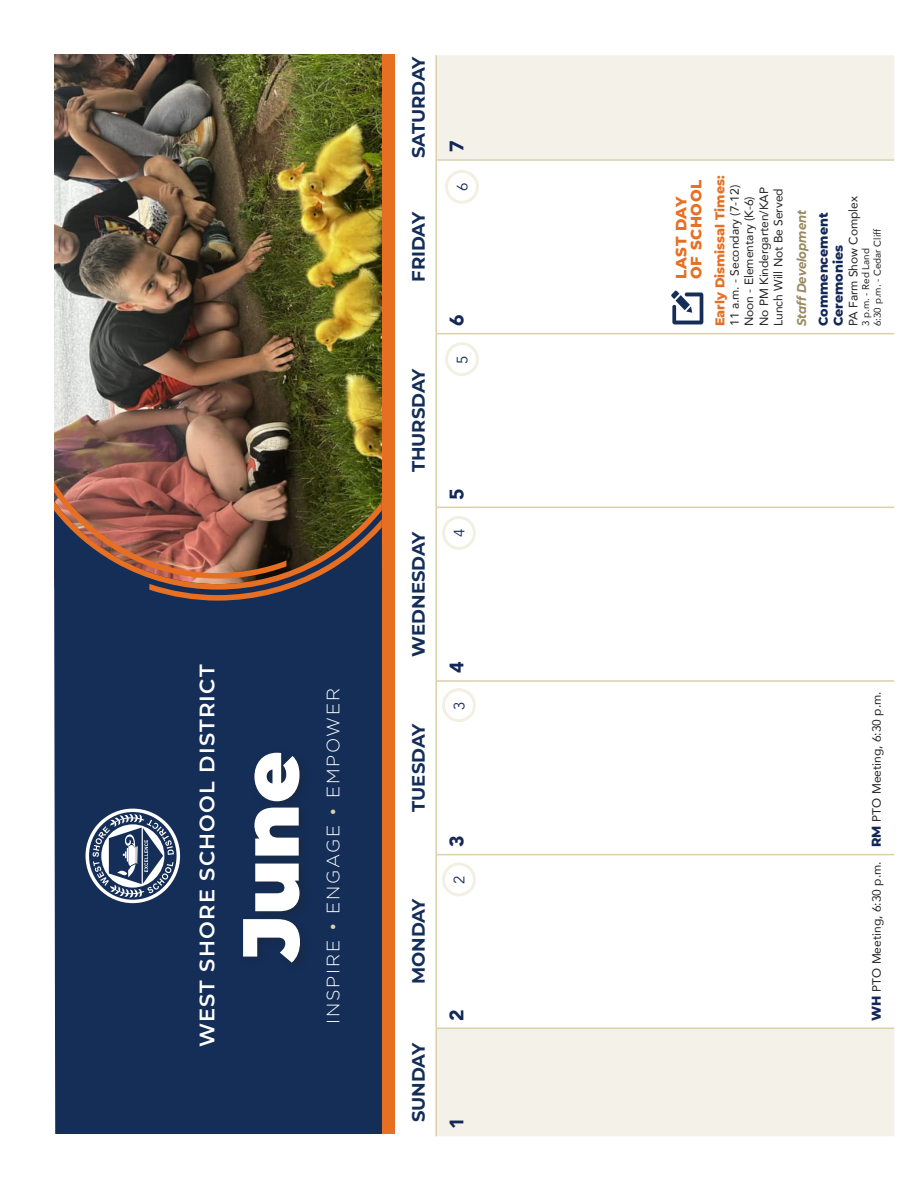
<style>
.page{position:relative;width:918px;height:1188px;background:#fff}
.page>*{position:absolute;margin:0;border:0;box-sizing:border-box;transform-origin:0 0}
.t1{font:900 79.5px "Montserrat";color:#fff}
.t2{font:600 21px "Montserrat";letter-spacing:.06em;color:#fff}
.t3{font:900 19.5px "Avenir";color:#142759}
.t4{font:700 18px "Montserrat";color:#142e58}
.t5{font:300 18px "Gotham";letter-spacing:.1em;color:#fff}
.t6{font:800 15px/15px "Montserrat";letter-spacing:.04em;color:#e76f22}
.t7{font:15px "Avenir";color:#142759}
.t8{font:800 12.75px/15px "Montserrat";color:#142759}
.t9{font:800 12.75px "Montserrat";color:#e76f22}
.t10{font:italic 700 12.75px "Montserrat";color:#9a8861;scale:.92 1}
.t11{font:12px/14.5px "Avenir";color:#231f20}
.t12{font:9.75px/11.7px "Avenir";color:#231f20}
.s1{color:#dad0ac}
.s2{font-family:"Montserrat";font-weight:800;font-size:12.75px;color:#142759}
</style>
<div class="page">
<img style="left:54px;top:54px;width:328px;height:428px">
<svg style="left:437px;top:55px;width:457px;height:1081px"></svg>
<hr style="left:435px;top:1028px;width:2px;height:108px;background:#dad0ac">
<hr style="left:437px;top:1028px;width:40px;height:1px;background:#dad0ac">
<hr style="left:435px;top:855px;width:2px;height:173px;background:#dad0ac">
<hr style="left:437px;top:854px;width:40px;height:1px;background:#dad0ac">
<hr style="left:435px;top:681px;width:2px;height:174px;background:#dad0ac">
<hr style="left:437px;top:680px;width:40px;height:2px;background:#dad0ac">
<hr style="left:435px;top:507px;width:2px;height:174px;background:#dad0ac">
<hr style="left:437px;top:507px;width:40px;height:1px;background:#dad0ac">
<hr style="left:435px;top:334px;width:2px;height:173px;background:#dad0ac">
<hr style="left:437px;top:333px;width:40px;height:1px;background:#dad0ac">
<hr style="left:435px;top:160px;width:2px;height:174px;background:#dad0ac">
<hr style="left:437px;top:159px;width:40px;height:2px;background:#dad0ac">
<hr style="left:435px;top:55px;width:2px;height:105px;background:#dad0ac">
<hr style="left:477px;top:1028px;width:417px;height:1px;background:#dad0ac">
<hr style="left:477px;top:854px;width:417px;height:1px;background:#dad0ac">
<hr style="left:477px;top:680px;width:417px;height:2px;background:#dad0ac">
<hr style="left:477px;top:507px;width:417px;height:1px;background:#dad0ac">
<hr style="left:477px;top:333px;width:417px;height:1px;background:#dad0ac">
<hr style="left:477px;top:159px;width:417px;height:2px;background:#dad0ac">
<svg style="left:671px;top:290px;width:32px;height:34px"></svg>
<div style="left:444px;top:864px;width:30px;height:31px;background:#fff;border-radius:50%"></div>
<div style="left:442px;top:863px;width:34px;height:33px;border:3px solid #f3f0e3;border-radius:50%"></div>
<div style="left:444px;top:690px;width:30px;height:31px;background:#fff;border-radius:50%"></div>
<div style="left:442px;top:688px;width:34px;height:34px;border:3px solid #f3f0e3;border-radius:50%"></div>
<div style="left:444px;top:517px;width:30px;height:31px;background:#fff;border-radius:50%"></div>
<div style="left:442px;top:516px;width:34px;height:34px;border:3px solid #f3f0e3;border-radius:50%"></div>
<div style="left:54px;top:601px;width:328px;height:533px;background:#142e58"></div>
<div style="left:86px;top:809px;width:94px;height:94px;background:#fff;border-radius:50%"></div>
<svg style="left:89px;top:812px;width:88px;height:88px"></svg>
<img style="left:54px;top:482px;width:328px;height:119px">
<div style="left:238px;top:748px;width:73px;height:225px;background:#152c51"></div>
<div style="left:382px;top:54px;width:13px;height:1080px;background:#e76f22"></div>
<div style="left:447px;top:344px;width:30px;height:31px;background:#fff;border-radius:50%"></div>
<div style="left:445px;top:342px;width:34px;height:34px;border:3px solid #f3f0e3;border-radius:50%"></div>
<div style="left:447px;top:171px;width:30px;height:31px;background:#fff;border-radius:50%"></div>
<div style="left:445px;top:170px;width:34px;height:34px;border:3px solid #f3f0e3;border-radius:50%"></div>
<h2 class="t2" style="left:192px;top:1047px;width:384px;rotate:-90deg">WEST SHORE SCHOOL DISTRICT</h2>
<h1 class="t1" style="left:211px;top:961px;width:211px;rotate:-90deg">June</h1>
<h3 class="t5" style="left:323px;top:1024px;width:337px;rotate:-90deg">INSPIRE <span class="s1">•</span> ENGAGE <span class="s1">•</span> EMPOWER</h3>
<h3 class="t4" style="left:406px;top:158px;width:103px;rotate:-90deg">SATURDAY</h3>
<h3 class="t4" style="left:406px;top:282px;width:72px;rotate:-90deg">FRIDAY</h3>
<h3 class="t4" style="left:406px;top:472px;width:106px;rotate:-90deg">THURSDAY</h3>
<h3 class="t4" style="left:406px;top:657px;width:127px;rotate:-90deg">WEDNESDAY</h3>
<h3 class="t4" style="left:406px;top:812px;width:90px;rotate:-90deg">TUESDAY</h3>
<h3 class="t4" style="left:406px;top:984px;width:88px;rotate:-90deg">MONDAY</h3>
<h3 class="t4" style="left:406px;top:1122px;width:81px;rotate:-90deg">SUNDAY</h3>
<h3 class="t3" style="left:440px;top:152px;width:13px;rotate:-90deg">7</h3>
<p class="t7" style="left:453px;top:191px;width:10px;rotate:-90deg">6</p>
<h3 class="t3" style="left:440px;top:326px;width:13px;rotate:-90deg">6</h3>
<p class="t7" style="left:453px;top:364px;width:10px;rotate:-90deg">5</p>
<h3 class="t3" style="left:440px;top:500px;width:13px;rotate:-90deg">5</h3>
<p class="t7" style="left:450px;top:537px;width:10px;rotate:-90deg">4</p>
<h3 class="t3" style="left:440px;top:673px;width:13px;rotate:-90deg">4</h3>
<p class="t7" style="left:450px;top:710px;width:10px;rotate:-90deg">3</p>
<h3 class="t3" style="left:440px;top:847px;width:13px;rotate:-90deg">3</h3>
<p class="t7" style="left:450px;top:884px;width:10px;rotate:-90deg">2</p>
<h3 class="t3" style="left:440px;top:1021px;width:13px;rotate:-90deg">2</h3>
<h3 class="t3" style="left:440px;top:1129px;width:13px;rotate:-90deg">1</h3>
<p class="t6" style="left:673px;top:279px;width:100px;rotate:-90deg">LAST DAY<br>OF SCHOOL</p>
<p class="t9" style="left:710px;top:326px;width:152px;rotate:-90deg">Early Dismissal Times:</p>
<p class="t11" style="left:727px;top:326px;width:142px;rotate:-90deg">11 a.m. - Secondary (7-12)<br>Noon - Elementary (K-6)<br>No PM Kindergarten/KAP<br>Lunch Will Not Be Served</p>
<p class="t11" style="left:846px;top:326px;width:132px;rotate:-90deg">PA Farm Show Complex</p>
<p class="t10" style="left:792px;top:326px;width:128px;rotate:-90deg">Staff Development</p>
<p class="t8" style="left:815px;top:326px;width:115px;rotate:-90deg">Commencement<br>Ceremonies</p>
<p class="t12" style="left:860px;top:326px;width:99px;rotate:-90deg">3 p.m. - Red Land<br>6:30 p.m. - Cedar Cliff</p>
<p class="t11" style="left:869px;top:1021px;width:331px;rotate:-90deg"><span class="s2">WH</span> PTO Meeting, 6:30 p.m. <span class="s2">RM</span> PTO Meeting, 6:30 p.m.</p>
</div>
